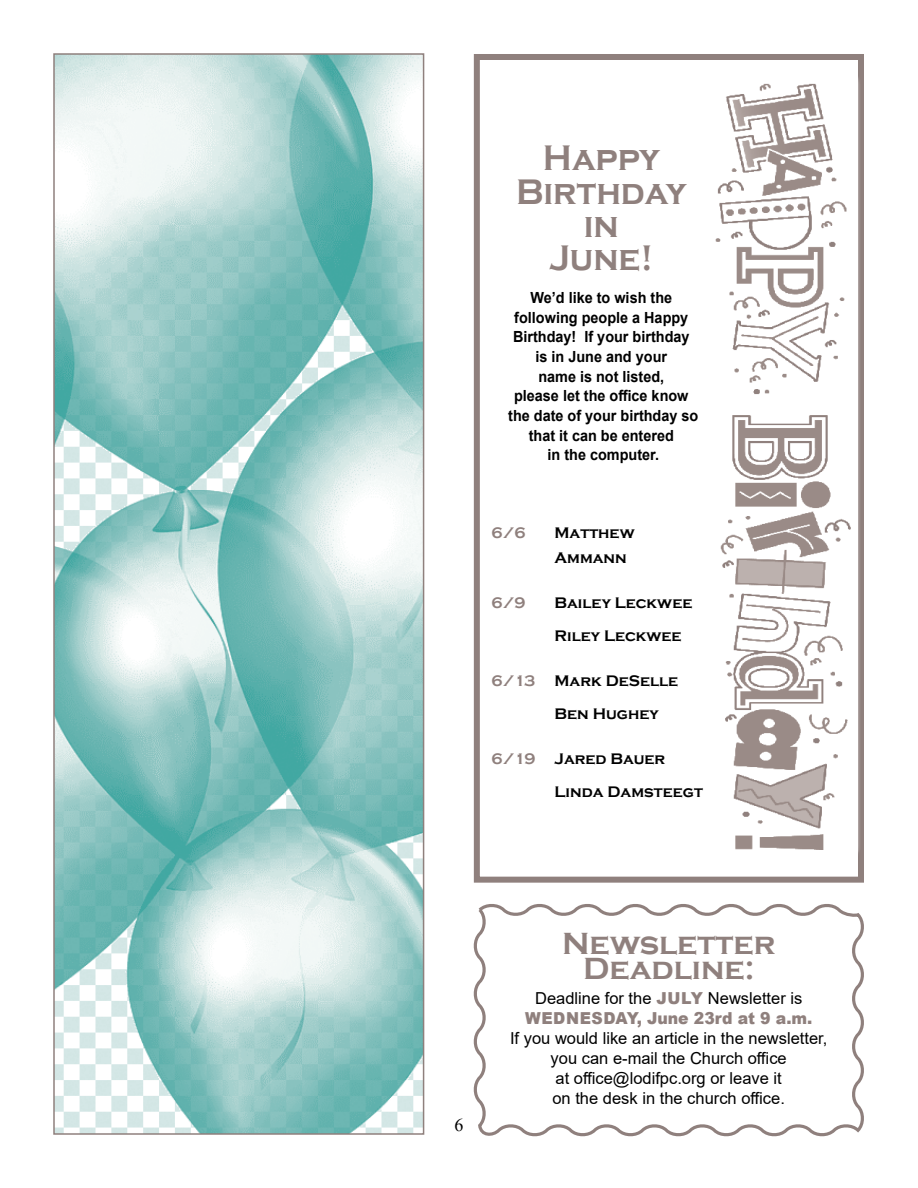
<style>
.page{position:relative;width:918px;height:1188px;background:#fff}
.page>*{position:absolute;margin:0;border:0;box-sizing:border-box;transform-origin:0 0}
.t1{font:700 36.45px/33.2px "Copperplate Gothic";color:#8f807d;text-align:center;scale:.93 1}
.t2{font:700 31.5px/24.6px "Copperplate Gothic";color:#8f807d;text-align:center}
.t3{font:18px "Times New Roman";color:#000}
.t4{font:16.5px/20.1px "Arial";color:#000;text-align:center}
.t5{font:900 16.5px/20.1px "Arial";color:#8f807d;text-align:center;scale:.95 1}
.t6{font:700 15.75px/33.2px "Copperplate Gothic";color:#000}
.t7{font:700 15.75px "Copperplate Gothic";color:#8f807d}
.t8{font:700 15.3px/19.6px "Arial";color:#000;text-align:center;scale:.94 1}
.s1{color:#8f807d}
.s2{font-weight:400;color:#000}
</style>
<div class="page">
<svg style="left:473px;top:904px;width:391px;height:233px"></svg>
<div style="left:474px;top:54px;width:390px;height:829px;border:6px solid #8f807d"></div>
<div style="left:708px;top:74px;width:153px;height:783px;background:#fff"></div>
<img style="left:716px;top:83px;width:135px;height:766px">
<img style="left:56px;top:56px;width:365px;height:1076px">
<div style="left:53px;top:53px;width:371px;height:1082px;border:2px solid #8f807d"></div>
<h1 class="t1" style="left:516px;top:142px;width:185px">Happy<br>Birthday in<br>June!</h1>
<p class="t8" style="left:508px;top:288px;width:204px">We’d like to wish the following people a Happy<br>Birthday! If your birthday is in June and your<br>name is not listed,<br>please let the office know the date of your birthday so that it can be entered<br>in the computer.</p>
<p class="t7" style="left:492px;top:524px;width:36px">6/6</p>
<p class="t6" style="left:555px;top:520px;width:82px;line-height:25.8px">Matthew<br>Ammann</p>
<p class="t7" style="left:492px;top:594px;width:36px">6/9</p>
<p class="t6" style="left:555px;top:586px;width:139px">Bailey Leckwee<br>Riley Leckwee</p>
<p class="t6" style="left:555px;top:664px;width:125px;text-indent:-63px"><span class="s1">6/13</span> Mark DeSelle<br>Ben Hughey</p>
<p class="t6" style="left:555px;top:742px;width:150px;text-indent:-63px"><span class="s1">6/19</span> Jared Bauer<br>Linda Damsteegt</p>
<p class="t3" style="left:454px;top:1112px;width:10px">6</p>
<h2 class="t2" style="left:562px;top:932px;width:215px">Newsletter<br>Deadline:</h2>
<p class="t5" style="left:525px;top:987px;width:304px"><span class="s2">Deadline for the</span> JULY <span class="s2">Newsletter is<br></span>WEDNESDAY, June 23rd at 9 a.m.</p>
<p class="t4" style="left:510px;top:1028px;width:319px">If you would like an article in the newsletter, you can e-mail the Church office<br>at office@lodifpc.org or leave it<br>on the desk in the church office.</p>
</div>
